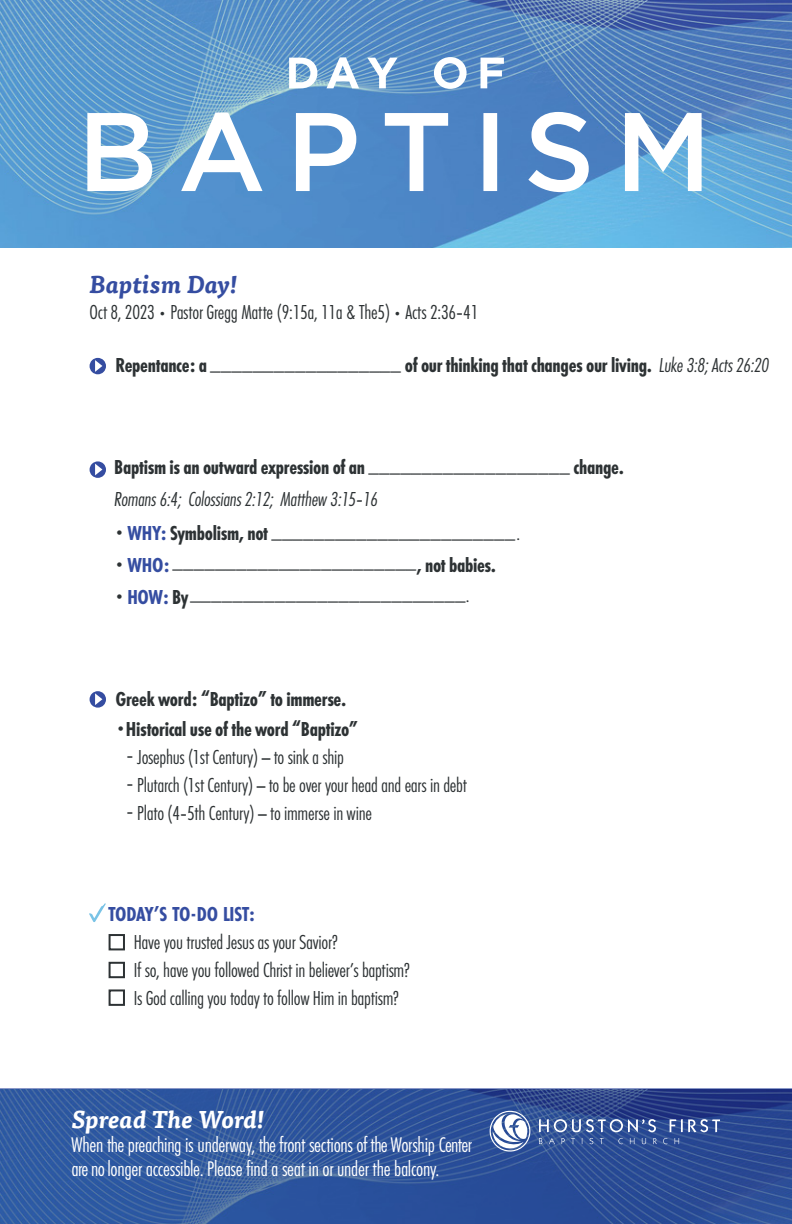
<style>
.page{position:relative;width:792px;height:1224px;background:#fff}
.page>*{position:absolute;margin:0;border:0;box-sizing:border-box;transform-origin:0 0}
.t1{font:italic 700 24px "Tisa Pro";letter-spacing:.015em;color:#fff}
.t2{font:italic 700 24px "Tisa Pro";letter-spacing:.02em;color:#354da1}
.t3{font:300 22px/24px "Futura Con";letter-spacing:-.015em;color:#fff}
.t4{font:300 21px/28px "Futura Con";letter-spacing:-.015em;color:#2d3234}
.t5{font:700 21px/32px "Futura Con";letter-spacing:-.015em;color:#2d3234}
.t6{font:700 21px "Futura Con";letter-spacing:-.015em;color:#354da1}
.s1{font-size:13px}
.s2{font-weight:300}
.s3{font-weight:300;font-style:italic}
.s4{font-size:16px}
.s5{font-weight:700;color:#354da1}
.s6{font-weight:700}
.s7{font-weight:300;font-size:16px}
</style>
<div class="page">
<svg style="left:90px;top:358px;width:16px;height:16px"></svg>
<svg style="left:90px;top:461px;width:16px;height:17px"></svg>
<svg style="left:90px;top:691px;width:16px;height:17px"></svg>
<svg style="left:0;top:1088px;width:792px;height:136px;background:#30549a"></svg>
<svg style="left:490px;top:1111px;width:40px;height:41px"></svg>
<svg style="left:539px;top:1119px;width:117px;height:13px;background:#6981b3"></svg>
<svg style="left:670px;top:1119px;width:50px;height:13px"></svg>
<svg style="left:539px;top:1138px;width:3px;height:6px"></svg>
<svg style="left:549px;top:1138px;width:6px;height:6px"></svg>
<svg style="left:562px;top:1138px;width:3px;height:6px"></svg>
<svg style="left:571px;top:1138px;width:4px;height:6px"></svg>
<svg style="left:590px;top:1138px;width:3px;height:6px"></svg>
<svg style="left:600px;top:1138px;width:4px;height:6px"></svg>
<svg style="left:618px;top:1138px;width:5px;height:6px"></svg>
<svg style="left:630px;top:1138px;width:4px;height:6px"></svg>
<svg style="left:642px;top:1138px;width:4px;height:6px"></svg>
<svg style="left:653px;top:1138px;width:4px;height:6px"></svg>
<svg style="left:663px;top:1138px;width:4px;height:6px"></svg>
<svg style="left:675px;top:1138px;width:4px;height:6px"></svg>
<img style="left:0;top:0;width:792px;height:248px">
<svg style="left:87px;top:112px;width:615px;height:80px"></svg>
<svg style="left:289px;top:57px;width:215px;height:32px"></svg>
<div style="left:109px;top:934px;width:16px;height:16px;border:2px solid #2d3234"></div>
<div style="left:109px;top:962px;width:16px;height:16px;border:2px solid #2d3234"></div>
<div style="left:109px;top:989px;width:16px;height:17px;border:2px solid #2d3234"></div>
<svg style="left:89px;top:903px;width:17px;height:19px"></svg>
<p class="t2" style="left:90px;top:265px;width:149px">Baptism Day!</p>
<p class="t4" style="left:90px;top:298px;width:390px">Oct 8, 2023 <span class="s1">•</span> Pastor Gregg Matte (9:15a, 11a &amp; The5) <span class="s1">•</span> Acts 2:36–41</p>
<p class="t5" style="left:115px;top:350px;width:655px">Repentance: a <span class="s2">__________________</span> of our thinking that changes our living. <span class="s3">Luke 3:8; Acts 26:20</span></p>
<p class="t5" style="left:114px;top:451px;width:511px">Baptism is an outward expression of an <span class="s2">___________________</span> change.<br><span class="s3">Romans 6:4; Colossians 2:12; Matthew 3:15–16</span></p>
<p class="t4" style="left:114px;top:517px;width:408px"><span class="s4">•</span><span class="s5">WHY:</span><span class="s6">Symbolism, not</span> _______________________.</p>
<p class="t4" style="left:114px;top:547px;width:383px"><sub>•</sub><span class="s5">WHO:</span> _______________________<span class="s6">, not babies.</span></p>
<p class="t4" style="left:114px;top:579px;width:357px"><sub>•</sub><span class="s5">HOW:</span> <span class="s6">By</span>__________________________.</p>
<p class="t5" style="left:115px;top:683px;width:232px">Greek word: “Baptizo” to immerse.</p>
<p class="t5" style="left:115px;top:713px;width:244px"><span class="s7">•</span>Historical use of the word “Baptizo”</p>
<p class="t4" style="left:126px;top:743px;width:219px">– Josephus (1st Century) — to sink a ship</p>
<p class="t4" style="left:126px;top:771px;width:342px">– Plutarch (1st Century) — to be over your head and ears in debt</p>
<p class="t4" style="left:126px;top:799px;width:247px">– Plato (4–5th Century) — to immerse in wine</p>
<p class="t6" style="left:109px;top:902px;width:148px">TODAY’S TO-DO LIST:</p>
<p class="t4" style="left:134px;top:928px;width:278px">Have you trusted Jesus as your Savior?<br>If so, have you followed Christ in believer’s baptism?<br>Is God calling you today to follow Him in baptism?</p>
<p class="t1" style="left:72px;top:1100px;width:194px">Spread The Word!</p>
<p class="t3" style="left:72px;top:1133px;width:402px">When the preaching is underway, the front sections of the Worship Center are no longer accessible. Please find a seat in or under the balcony.</p>
</div>
